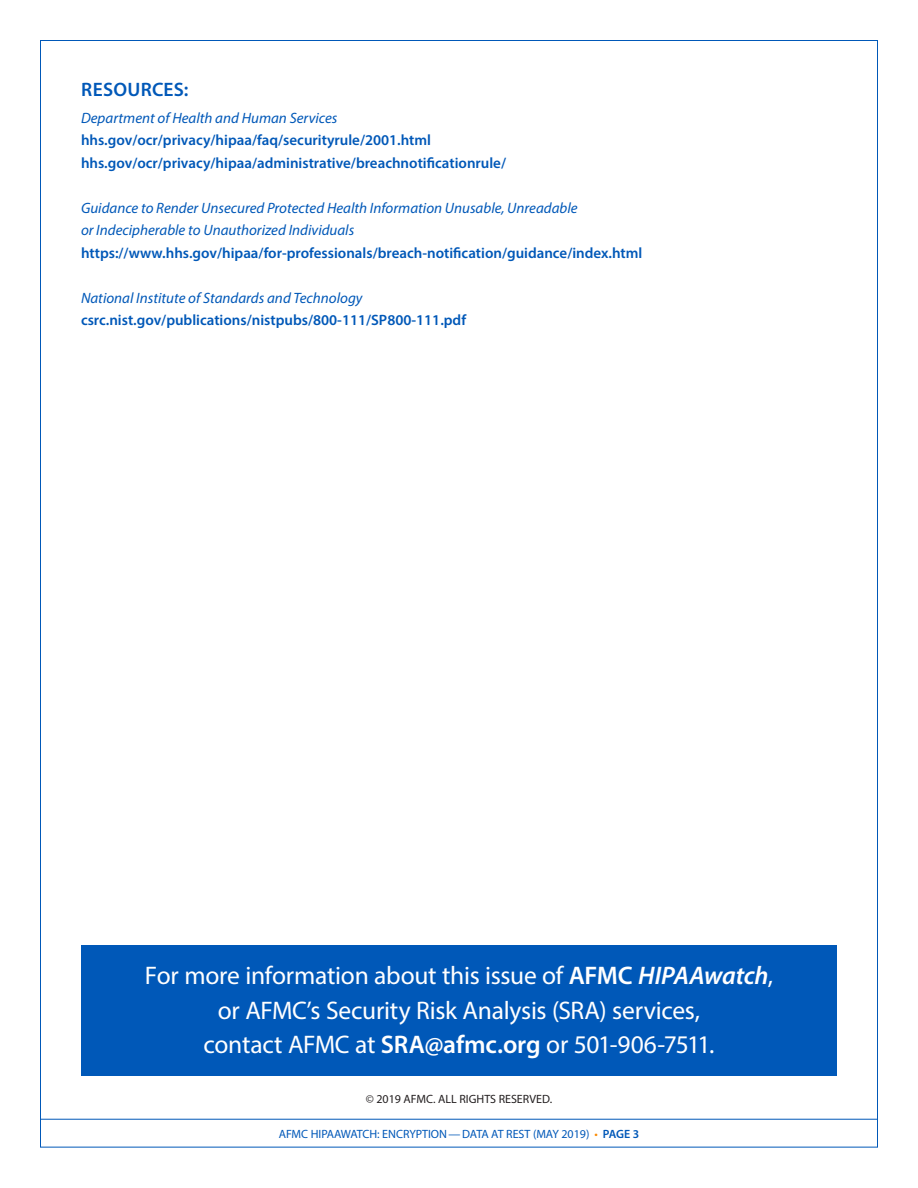
<style>
.page{position:relative;width:918px;height:1188px;background:#fff}
.page>*{position:absolute;margin:0;border:0;box-sizing:border-box;transform-origin:0 0}
.t1{font:25.5px "Myriad Pro";letter-spacing:-.01em;color:#fff}
.subhead{font:600 19.5px "Myriad Pro";letter-spacing:.015em;color:#0058b8}
.HIPAA_Watch_body_tex{font:600 15px "Myriad Pro";color:#0058b8}
.HIPAA_Watch_body_tex-2{font:italic 15px "Myriad Pro";color:#0058b8}
.t2{font:12px "Myriad Pro";color:#0058b8}
.t3{font:12px "Myriad Pro";color:#231f20}
.s1{font-weight:600}
.s2{font-weight:600;font-style:italic}
.s3{color:#fa8900}
</style>
<div class="page">
<div style="left:81px;top:945px;width:756px;height:131px;background:#0058b8"></div>
<hr style="left:40px;top:1119px;width:838px;height:1px;background:#0058b8">
<p class="subhead" style="left:81px;top:77px;width:109px">RESOURCES:</p>
<p class="HIPAA_Watch_body_tex-2" style="left:81px;top:108px;width:258px">Department of Health and Human Services</p>
<p class="HIPAA_Watch_body_tex" style="left:81px;top:131px;width:352px">hhs.gov/ocr/privacy/hipaa/faq/securityrule/2001.html</p>
<p class="HIPAA_Watch_body_tex" style="left:81px;top:153px;width:427px">hhs.gov/ocr/privacy/hipaa/administrative/breachnotificationrule/</p>
<p class="HIPAA_Watch_body_tex-2" style="left:81px;top:198px;width:498px">Guidance to Render Unsecured Protected Health Information Unusable, Unreadable</p>
<p class="HIPAA_Watch_body_tex-2" style="left:81px;top:221px;width:275px">or Indecipherable to Unauthorized Individuals</p>
<p class="HIPAA_Watch_body_tex" style="left:81px;top:243px;width:563px">https://www.hhs.gov/hipaa/for-professionals/breach-notification/guidance/index.html</p>
<p class="HIPAA_Watch_body_tex-2" style="left:81px;top:288px;width:283px">National Institute of Standards and Technology</p>
<p class="HIPAA_Watch_body_tex" style="left:81px;top:311px;width:387px">csrc.nist.gov/publications/nistpubs/800-111/SP800-111.pdf</p>
<p class="t1" style="left:145px;top:960px;width:630px">For more information about this issue of <span class="s1">AFMC</span> <span class="s2">HIPAAwatch</span>,</p>
<p class="t1" style="left:218px;top:995px;width:484px">or AFMC’s Security Risk Analysis (SRA) services,</p>
<p class="t1" style="left:204px;top:1029px;width:512px">contact AFMC at <span class="s1">SRA@afmc.org</span> or 501-906-7511.</p>
<p class="t3" style="left:366px;top:1092px;width:188px">© 2019 AFMC. ALL RIGHTS RESERVED.</p>
<p class="t2" style="left:279px;top:1126px;width:362px">AFMC HIPAAWATCH: ENCRYPTION—DATA AT REST (MAY 2019) <span class="s3">•</span> <span class="s1">PAGE 3</span></p>
</div>
